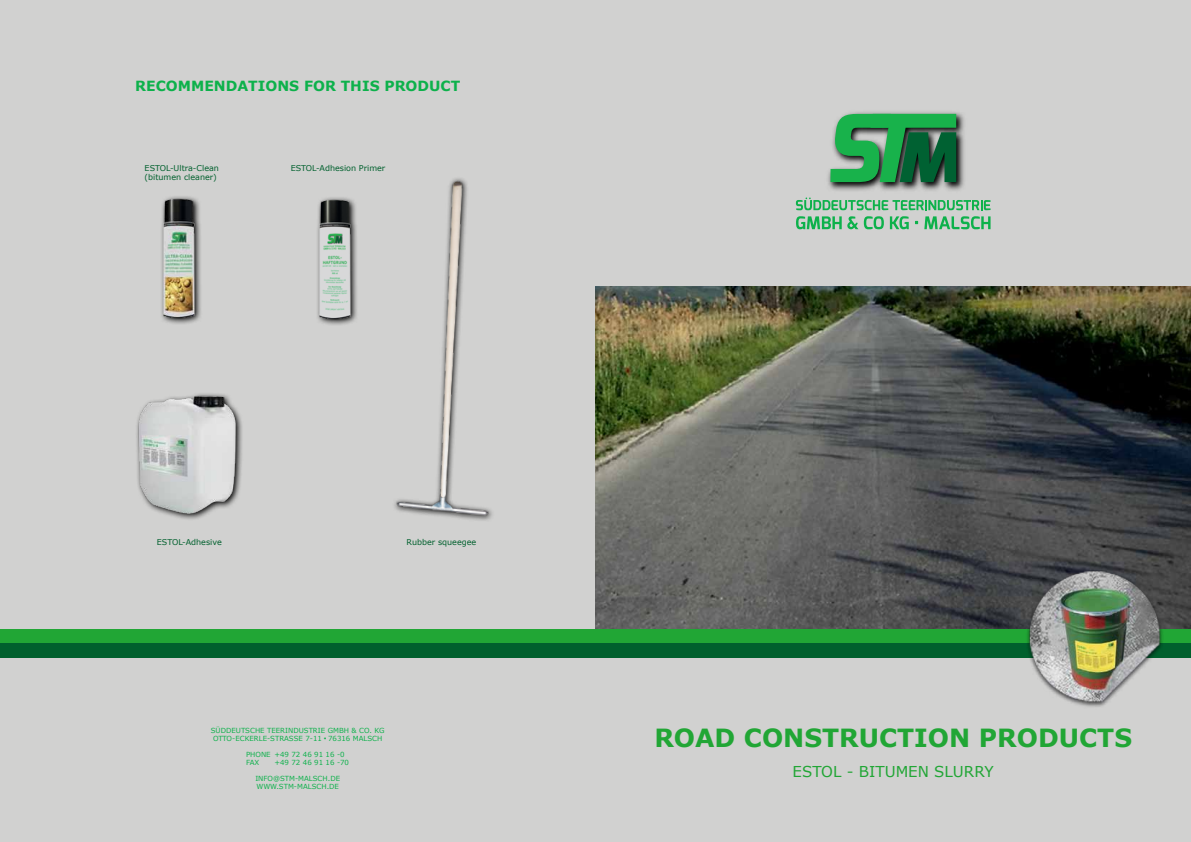
<style>
.page{position:relative;width:1191px;height:842px;background:#d1d1d0}
.page>*{position:absolute;margin:0;border:0;box-sizing:border-box;transform-origin:0 0}
.t1{font:700 25px "Verdana";color:#21a635}
.t2{font:15px "Verdana";color:#21a635}
.t3{font:700 14px "Verdana";color:#0db14b}
.t4{font:8px "Verdana";color:#00602d}
.t5{font:7px/8px "Verdana";color:#0db14b}
.s1{font-size:5px}
</style>
<div class="page">
<img style="left:595px;top:286px;width:596px;height:343px">
<div style="left:0;top:629px;width:1191px;height:15px;background:#21a635"></div>
<div style="left:0;top:643px;width:1191px;height:15px;background:#00602d"></div>
<img style="left:828px;top:112px;width:136px;height:79px">
<svg style="left:830px;top:114px;width:126px;height:68px;background:#309054"></svg>
<svg style="left:796px;top:198px;width:194px;height:12px"></svg>
<svg style="left:796px;top:216px;width:62px;height:14px"></svg>
<svg style="left:864px;top:216px;width:20px;height:13px"></svg>
<svg style="left:890px;top:216px;width:18px;height:13px"></svg>
<svg style="left:924px;top:216px;width:66px;height:13px"></svg>
<img style="left:161px;top:196px;width:40px;height:128px">
<img style="left:317px;top:197px;width:40px;height:128px">
<img style="left:394px;top:178px;width:98px;height:343px">
<img style="left:136px;top:393px;width:106px;height:124px">
<img style="left:997px;top:554px;width:194px;height:153px">
<h3 class="t3" style="left:135px;top:76px;width:326px">RECOMMENDATIONS FOR THIS PRODUCT</h3>
<p class="t4" style="left:145px;top:162px;width:76px">ESTOL-U LTRA-CLEAN</p>
<p class="t4" style="left:291px;top:162px;width:96px">ESTOL-ADHESION PRIMER</p>
<p class="t4" style="left:145px;top:172px;width:74px">(BITUMEN CLEANER)</p>
<p class="t4" style="left:157px;top:536px;width:66px">ESTOL-ADHESIVE</p>
<p class="t4" style="left:406px;top:536px;width:71px">RUBBER SQUEEGEE</p>
<p class="t5" style="left:213px;top:726px;width:173px;text-indent:-2px">SÜDDEUTSCHE TEERINDUSTRIE GMBH &amp; CO. KG<br>OTTO</p>
<p class="t5" style="left:232px;top:734px;width:63px">-ECKE RLE-STRASSE</p>
<p class="t5" style="left:305px;top:734px;width:79px">7-11 <span class="s1">•</span> 76316 MALSCH</p>
<p class="t5" style="left:255px;top:774px;width:85px">INFO@STM-MALSCH.DE<br>WWW.STM-MALSCH.DE</p>
<p class="t5" style="left:246px;top:750px;width:100px">PHONE +49 72 46 91 16 -0<br>FAX</p>
<p class="t5" style="left:274px;top:758px;width:76px">+49 72 46 91 16 -70</p>
<h1 class="t1" style="left:654px;top:720px;width:479px">ROAD CONSTRUCTION PRODUCTS</h1>
<h2 class="t2" style="left:792px;top:761px;width:203px">ESTOL - BITUMEN SLURRY</h2>
</div>
